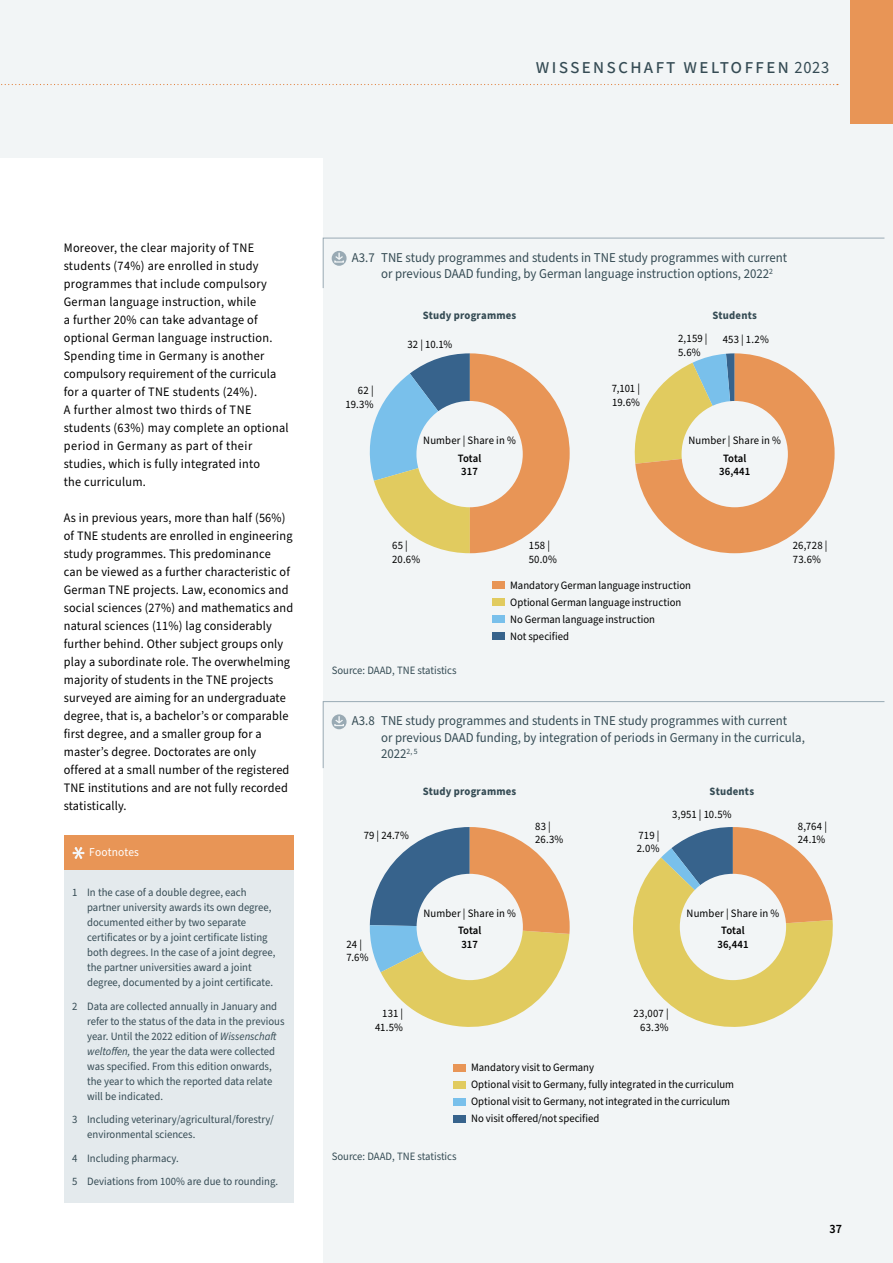
<style>
.page{position:relative;width:893px;height:1263px;background:#fff}
.page>*{position:absolute;margin:0;border:0;box-sizing:border-box;transform-origin:0 0}
.t1{font:21px "Source Sans Pro";letter-spacing:.1em;color:#354b54;scale:.95 1}
.grafikhead_2022{font:13.5px/16.5px "Source Sans Pro";color:#354b54;scale:.95 1}
.fließtext_2022{font:12.9px/18px "Source Sans Pro";letter-spacing:.015em;color:#000;scale:.95 1}
.seitenzahl_2022{font:600 12.75px "Source Sans Pro";color:#000;scale:.95 1}
.t2{font:12px "Source Sans Pro";color:#fff;scale:.95 1}
.Fußnote{font:11.25px/15px "Source Sans Pro";color:#354b54;scale:.95 1}
.tab_Text_2022{font:11.25px/13.5px "Source Sans Pro";letter-spacing:.005em;color:#000;scale:.95 1}
.tab__2022{font:11.25px "Source Sans Pro";letter-spacing:.015em;color:#000;scale:.95 1}
.Quelle_2022_2mm{font:11.25px "Source Sans Pro";color:#354b54;scale:.95 1}
.tab_Text_2022-2{font:700 11.25px "Source Sans Pro";letter-spacing:.015em;color:#354b54;scale:.95 1}
.tab_Zahlen_2022{font:600 11.25px "Source Sans Pro";letter-spacing:.01em;color:#000;scale:.95 1}
.tab__2022-2{font:600 11.25px/13.5px "Source Sans Pro";color:#000;scale:.95 1}
.s1{font-size:17.25px}
.s2{font-style:italic}
</style>
<div class="page">
<div style="left:0;top:0;width:893px;height:157px;background:#f2f5f6"></div>
<div style="left:850px;top:0;width:43px;height:123px;background:#e89556"></div>
<svg style="left:1px;top:84px;width:837px;height:1px"></svg>
<div style="left:323px;top:153px;width:570px;height:1110px;background:#f2f5f6"></div>
<svg style="left:369px;top:353px;width:201px;height:200px"></svg>
<svg style="left:634px;top:353px;width:201px;height:200px"></svg>
<svg style="left:370px;top:827px;width:200px;height:200px"></svg>
<svg style="left:632px;top:827px;width:201px;height:200px"></svg>
<svg style="left:322px;top:237px;width:563px;height:51px"></svg>
<div style="left:64px;top:867px;width:229px;height:336px;background:#e4eaed"></div>
<div style="left:64px;top:835px;width:229px;height:34px;background:#e89556"></div>
<svg style="left:72px;top:847px;width:13px;height:12px"></svg>
<div style="left:492px;top:581px;width:13px;height:8px;background:#e89556"></div>
<div style="left:492px;top:598px;width:13px;height:8px;background:#e1cb5f"></div>
<div style="left:492px;top:615px;width:13px;height:8px;background:#79c0eb"></div>
<div style="left:492px;top:632px;width:13px;height:8px;background:#37638c"></div>
<div style="left:416px;top:401px;width:107px;height:106px;background:#f2f5f6;border-radius:50%"></div>
<div style="left:682px;top:401px;width:106px;height:106px;background:#f2f5f6;border-radius:50%"></div>
<svg style="left:322px;top:701px;width:563px;height:67px"></svg>
<div style="left:453px;top:1064px;width:13px;height:7px;background:#e89556"></div>
<div style="left:453px;top:1081px;width:13px;height:7px;background:#e1cb5f"></div>
<div style="left:453px;top:1098px;width:13px;height:7px;background:#79c0eb"></div>
<div style="left:453px;top:1115px;width:13px;height:7px;background:#37638c"></div>
<div style="left:417px;top:874px;width:106px;height:106px;background:#f2f5f6;border-radius:50%"></div>
<div style="left:680px;top:874px;width:106px;height:106px;background:#f2f5f6;border-radius:50%"></div>
<h1 class="t1" style="left:536px;top:52px;width:310px">wissenschaft weltoffen <span class="s1">2023</span></h1>
<p class="fließtext_2022" style="left:64px;top:239px;width:238px">Moreover, the clear majority of TNE students (74%) are enrolled in study programmes that include compulsory German language instruction, while<br>a further 20% can take advantage of optional German language instruction.<br>Spending time in Germany is another compulsory requirement of the curricula for a quarter of TNE students (24%).<br>A further almost two thirds of TNE students (63%) may complete an optional period in Germany as part of their studies, which is fully integrated into<br>the curriculum.</p>
<p class="fließtext_2022" style="left:64px;top:509px;width:243px">As in previous years, more than half (56%) of TNE students are enrolled in engineering study programmes. This predominance<br>can be viewed as a further characteristic of German TNE projects. Law, economics and social sciences (27%) and mathematics and natural sciences (11%) lag considerably further behind. Other subject groups only play a subordinate role. The overwhelming majority of students in the TNE projects surveyed are aiming for an undergraduate degree, that is, a bachelor’s or comparable first degree, and a smaller group for a master’s degree. Doctorates are only offered at a small number of the registered TNE institutions and are not fully recorded statistically.</p>
<p class="t2" style="left:89px;top:844px;width:54px">Footnotes</p>
<p class="Fußnote" style="left:87px;top:885px;width:200px;text-indent:-15px">1 In the case of a double degree, each partner university awards its own degree, documented either by two separate certificates or by a joint certificate listing both degrees. In the case of a joint degree, the partner universities award a joint degree, documented by a joint certificate.</p>
<p class="Fußnote" style="left:87px;top:999px;width:209px;text-indent:-15px">2 Data are collected annually in January and refer to the status of the data in the previous year. Until the 2022 edition of <span class="s2">Wissenschaft weltoffen,</span> the year the data were collected was specified. From this edition onwards, the year to which the reported data relate will be indicated.</p>
<p class="Fußnote" style="left:87px;top:1112px;width:198px;text-indent:-15px">3 Including veterinary/agricultural/forestry/ environmental sciences.</p>
<p class="Fußnote" style="left:72px;top:1151px;width:114px">4 Including pharmacy.</p>
<p class="Fußnote" style="left:72px;top:1174px;width:218px">5 Deviations from 100% are due to rounding.</p>
<p class="grafikhead_2022" style="left:381px;top:250px;width:429px;text-indent:-29px">A3.7 TNE study programmes and students in TNE study programmes with current or previous DAAD funding, by German language instruction options, 2022<sup>2</sup></p>
<p class="tab_Text_2022-2" style="left:712px;top:308px;width:48px">Students</p>
<p class="tab_Text_2022-2" style="left:423px;top:308px;width:100px">Study programmes</p>
<p class="tab_Text_2022" style="left:345px;top:384px;width:31px;text-align:right">62 |<br>19.3%</p>
<p class="tab_Text_2022" style="left:407px;top:338px;width:49px">32 | 10.1%</p>
<p class="tab__2022" style="left:423px;top:433px;width:99px">Number | Share in %</p>
<p class="tab_Zahlen_2022" style="left:458px;top:450px;width:26px">Total</p>
<p class="tab_Zahlen_2022" style="left:461px;top:464px;width:19px">317</p>
<p class="tab_Text_2022" style="left:612px;top:382px;width:31px">7,101 |<br>19.6%</p>
<p class="tab_Text_2022" style="left:678px;top:332px;width:32px">2,159 |<br>5.6%</p>
<p class="tab_Text_2022" style="left:723px;top:333px;width:50px">453 | 1.2%</p>
<p class="tab__2022" style="left:688px;top:433px;width:99px">Number | Share in %</p>
<p class="tab_Zahlen_2022" style="left:723px;top:450px;width:26px">Total</p>
<p class="tab_Zahlen_2022" style="left:719px;top:464px;width:34px">36,441</p>
<p class="tab_Text_2022" style="left:392px;top:539px;width:31px">65 |<br>20.6%</p>
<p class="Quelle_2022_2mm" style="left:332px;top:663px;width:133px">Source: DAAD, TNE statistics</p>
<p class="tab_Text_2022" style="left:529px;top:539px;width:31px">158 |<br>50.0%</p>
<p class="tab_Text_2022" style="left:510px;top:579px;width:192px">Mandatory German language instruction</p>
<p class="tab_Text_2022" style="left:510px;top:596px;width:182px">Optional German language instruction</p>
<p class="tab_Text_2022" style="left:510px;top:613px;width:154px">No German language instruction</p>
<p class="tab_Text_2022" style="left:510px;top:630px;width:63px">Not specified</p>
<p class="tab_Text_2022" style="left:793px;top:539px;width:38px">26,728 |<br>73.6%</p>
<p class="grafikhead_2022" style="left:381px;top:713px;width:447px;text-indent:-29px">A3.8 TNE study programmes and students in TNE study programmes with current<br>or previous DAAD funding, by integration of periods in Germany in the curricula,<br>2022<sup>2,</sup> <sup>5</sup></p>
<p class="tab_Text_2022-2" style="left:710px;top:783px;width:48px">Students</p>
<p class="tab_Text_2022-2" style="left:423px;top:783px;width:100px">Study programmes</p>
<p class="tab_Text_2022" style="left:364px;top:829px;width:49px">79 | 24.7%</p>
<p class="tab_Text_2022" style="left:535px;top:819px;width:31px">83 |<br>26.3%</p>
<p class="tab_Text_2022" style="left:637px;top:829px;width:26px">719 |<br>2.0%</p>
<p class="tab_Text_2022" style="left:672px;top:808px;width:64px">3,951 | 10.5%</p>
<p class="tab_Text_2022" style="left:798px;top:819px;width:32px">8,764 |<br>24.1%</p>
<p class="tab_Text_2022" style="left:347px;top:937px;width:25px">24 |<br>7.6%</p>
<p class="tab_Text_2022" style="left:375px;top:1007px;width:31px;text-align:right">131 |<br>41.5%</p>
<p class="tab__2022" style="left:423px;top:905px;width:99px">Number | Share in %</p>
<p class="tab__2022-2" style="left:458px;top:924px;width:26px">Total<br>317</p>
<p class="tab__2022" style="left:687px;top:905px;width:99px">Number | Share in %</p>
<p class="tab_Zahlen_2022" style="left:721px;top:923px;width:26px">Total</p>
<p class="tab_Zahlen_2022" style="left:717px;top:937px;width:34px">36,441</p>
<p class="tab_Text_2022" style="left:633px;top:1007px;width:39px;text-align:center">23,007 |<br>63.3%</p>
<p class="tab_Text_2022" style="left:471px;top:1061px;width:131px">Mandatory visit to Germany</p>
<p class="tab_Text_2022" style="left:471px;top:1078px;width:278px">Optional visit to Germany, fully integrated in the curriculum</p>
<p class="tab_Text_2022" style="left:471px;top:1095px;width:274px">Optional visit to Germany, not integrated in the curriculum</p>
<p class="tab_Text_2022" style="left:471px;top:1112px;width:137px">No visit offered/not specified</p>
<p class="Quelle_2022_2mm" style="left:332px;top:1148px;width:133px">Source: DAAD, TNE statistics</p>
<p class="seitenzahl_2022" style="left:829px;top:1220px;width:15px">37</p>
</div>
